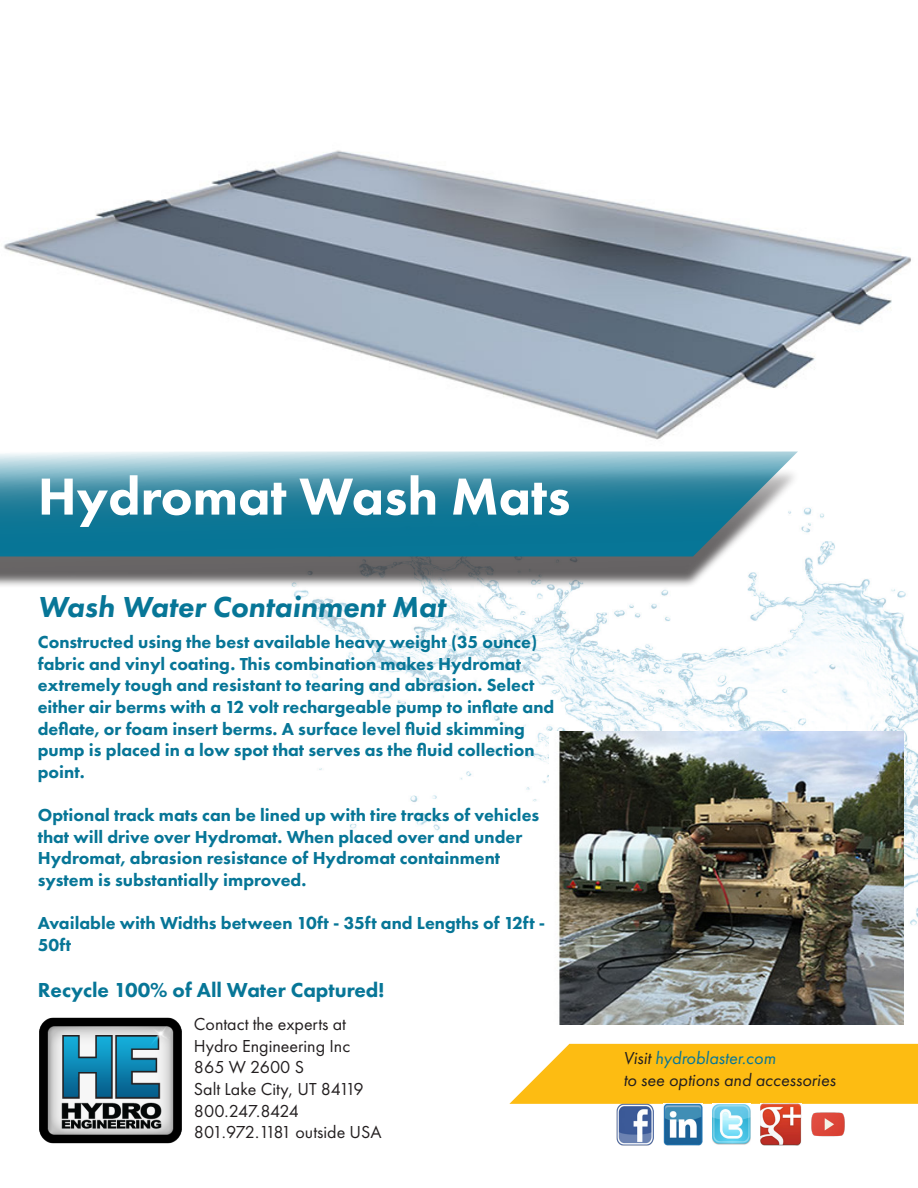
<style>
.page{position:relative;width:918px;height:1188px;background:#fff}
.page>*{position:absolute;margin:0;border:0;box-sizing:border-box;transform-origin:0 0}
.t1{font:800 54px "Futura PT";color:#fff}
.t2{font:italic 800 30px "Futura PT";color:#077697}
.t3{font:800 21px "Futura PT";color:#077697}
.t4{font:800 18px/21.6px "Futura PT";color:#077697}
.t5{font:18px "Futura PT";color:#231f20}
.t6{font:italic 18px "Futura PT";color:#231f20}
.t7{font:italic 18px "Futura PT";color:#077697}
.t8{font:18px "Futura PT";letter-spacing:-.025em;color:#231f20}
.s1{color:#231f20}
</style>
<div class="page">
<img style="left:293px;top:507px;width:625px;height:418px">
<img style="left:39px;top:1017px;width:143px;height:127px">
<img style="left:549px;top:731px;width:355px;height:293px">
<img style="left:3px;top:150px;width:908px;height:309px">
<div style="left:0;top:468px;width:801px;height:121px;background:#231f20;opacity:.7"></div>
<svg style="left:0;top:452px;width:693px;height:104px;background:#388ea8"></svg>
<div style="left:539px;top:1044px;width:379px;height:60px;background:#fdbc12"></div>
<img style="left:616px;top:1104px;width:38px;height:41px">
<img style="left:664px;top:1104px;width:39px;height:41px">
<img style="left:713px;top:1104px;width:37px;height:41px">
<img style="left:760px;top:1104px;width:41px;height:41px">
<img style="left:811px;top:1112px;width:34px;height:25px">
<p class="t1" style="left:38px;top:463px;width:534px">Hydromat Wash Mats</p>
<p class="t2" style="left:38px;top:588px;width:409px">Wash Water Containment Mat</p>
<p class="t4" style="left:38px;top:631px;width:518px">Constructed using the best available heavy weight (35 ounce) fabric and vinyl coating. This combination makes Hydromat extremely tough and resistant to tearing and abrasion. Select either air berms with a 12 volt rechargeable pump to inflate and deflate, or foam insert berms. A surface level fluid skimming pump is placed in a low spot that serves as the fluid collection point.</p>
<p class="t4" style="left:38px;top:804px;width:503px">Optional track mats can be lined up with tire tracks of vehicles that will drive over Hydromat. When placed over and under Hydromat, abrasion resistance of Hydromat containment system is substantially improved.</p>
<p class="t4" style="left:38px;top:912px;width:509px">Available with Widths between 10ft - 35ft and Lengths of 12ft -<br>50ft</p>
<p class="t3" style="left:38px;top:977px;width:348px">Recycle 100% of All Water Captured!</p>
<p class="t5" style="left:194px;top:1014px;width:154px">Contact the experts at</p>
<p class="t5" style="left:194px;top:1035px;width:158px">Hydro Engineering Inc</p>
<p class="t5" style="left:194px;top:1057px;width:112px">865 W 2600 S</p>
<p class="t5" style="left:194px;top:1078px;width:171px">Salt Lake City, UT 84119</p>
<p class="t8" style="left:194px;top:1100px;width:107px">800.247.8424</p>
<p class="t5" style="left:194px;top:1122px;width:189px">801.972.1181 outside USA</p>
<p class="t7" style="left:623px;top:1047px;width:154px"><span class="s1">Visit</span> hydroblaster.com</p>
<p class="t6" style="left:623px;top:1069px;width:214px">to see options and accessories</p>
</div>
